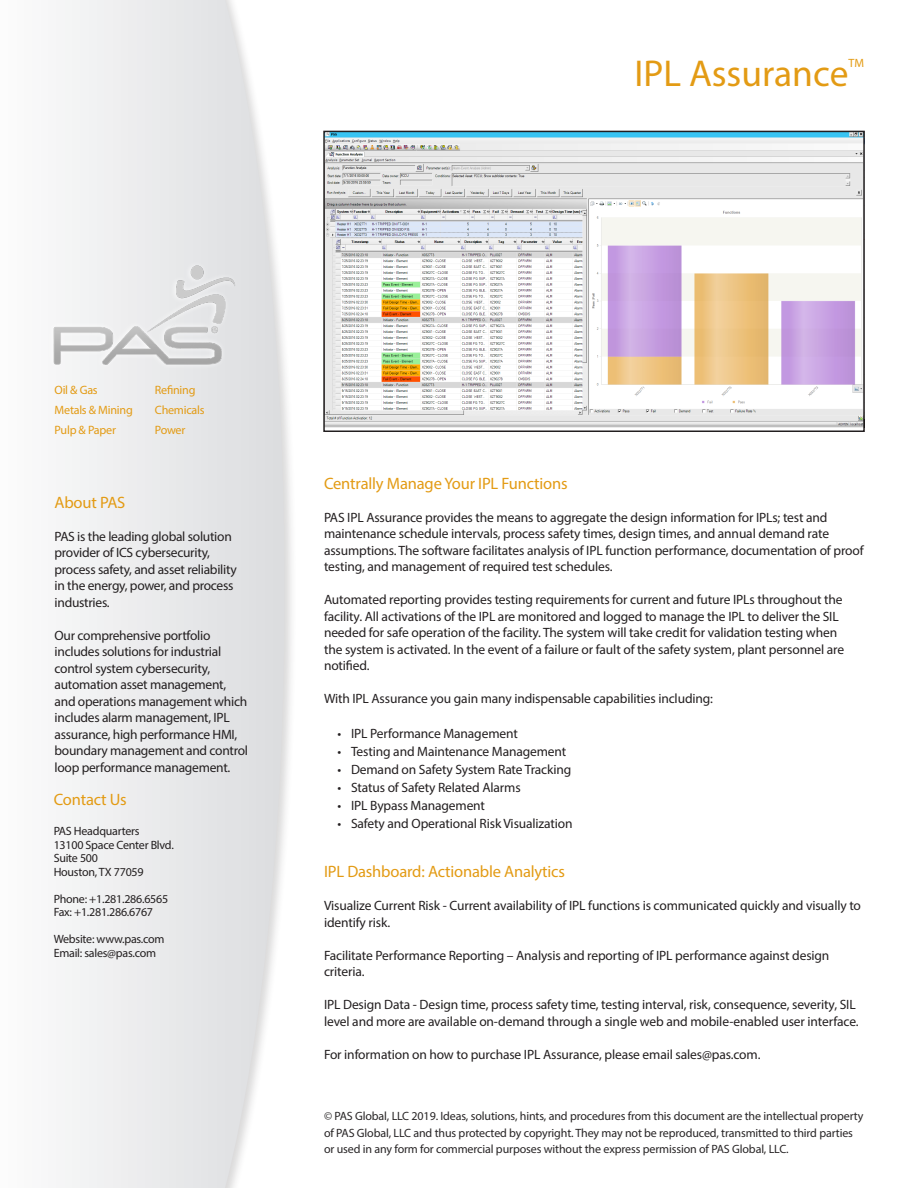
<style>
.page{position:relative;width:918px;height:1188px;background:#fff}
.page>*{position:absolute;margin:0;border:0;box-sizing:border-box;transform-origin:0 0}
.t1{font:37.5px "Myriad Pro";color:#e39b14}
.t2{font:16.5px "Myriad Pro";letter-spacing:-.01em;color:#e39b14}
.t3{font:13.5px/16.5px "Myriad Pro";letter-spacing:-.01em;color:#231f20}
.t4{font:12.15px/20.2px "Myriad Pro";letter-spacing:-.02em;color:#e39b14}
.t5{font:12px/16.5px "Myriad Pro";letter-spacing:-.01em;color:#282526}
.t6{font:12px/13.5px "Myriad Pro";letter-spacing:-.02em;color:#231f20}
.t7{font:12px "Myriad Pro";color:#e39b14}
</style>
<div class="page">
<div style="left:0;top:0;width:298px;height:1188px;background:#231f20;opacity:.17"></div>
<svg style="left:0;top:0;width:285px;height:1188px"></svg>
<div style="left:48px;top:260px;width:191px;height:110px;background:#ececee"></div>
<img style="left:52px;top:266px;width:183px;height:99px">
<img style="left:326px;top:134px;width:536px;height:294px">
<div style="left:323px;top:131px;width:542px;height:301px;border:2px solid #231f20"></div>
<h1 class="t1" style="left:635px;top:51px;width:215px">IPL Assurance</h1>
<p class="t7" style="left:848px;top:55px;width:17px">TM</p>
<p class="t4" style="left:55px;top:379px;width:80px">Oil &amp; Gas<br>Metals &amp; Mining<br>Pulp &amp; Paper</p>
<p class="t4" style="left:155px;top:379px;width:51px">Refining<br>Chemicals<br>Power</p>
<p class="t2" style="left:55px;top:492px;width:72px">About PAS</p>
<p class="t3" style="left:55px;top:528px;width:184px">PAS is the leading global solution provider of ICS cybersecurity, process safety, and asset reliability in the energy, power, and process industries.</p>
<p class="t3" style="left:55px;top:627px;width:195px">Our comprehensive portfolio includes solutions for industrial control system cybersecurity, automation asset management, and operations management which includes alarm management, IPL assurance, high performance HMI, boundary management and control loop performance management.</p>
<p class="t2" style="left:54px;top:789px;width:75px">Contact Us</p>
<p class="t6" style="left:54px;top:824px;width:122px">PAS Headquarters<br>13100 Space Center Blvd.<br>Suite 500<br>Houston, TX 77059</p>
<p class="t6" style="left:54px;top:892px;width:116px">Phone: +1.281.286.6565<br>Fax: +1.281.286.6767</p>
<p class="t6" style="left:54px;top:932px;width:112px">Website: www.pas.com<br>Email: sales@pas.com</p>
<p class="t2" style="left:324px;top:473px;width:245px">Centrally Manage Your IPL Functions</p>
<p class="t3" style="left:324px;top:509px;width:541px">PAS IPL Assurance provides the means to aggregate the design information for IPLs; test and maintenance schedule intervals, process safety times, design times, and annual demand rate assumptions. The software facilitates analysis of IPL function performance, documentation of proof testing, and management of required test schedules.</p>
<p class="t3" style="left:324px;top:591px;width:522px">Automated reporting provides testing requirements for current and future IPLs throughout the facility. All activations of the IPL are monitored and logged to manage the IPL to deliver the SIL needed for safe operation of the facility. The system will take credit for validation testing when the system is activated. In the event of a failure or fault of the safety system, plant personnel are notified.</p>
<p class="t3" style="left:324px;top:690px;width:391px">With IPL Assurance you gain many indispensable capabilities including:</p>
<p class="t3" style="left:338px;top:725px;width:182px">• IPL Performance Management</p>
<p class="t3" style="left:338px;top:743px;width:230px">• Testing and Maintenance Management</p>
<p class="t3" style="left:338px;top:761px;width:236px">• Demand on Safety System Rate Tracking</p>
<p class="t3" style="left:338px;top:779px;width:185px">• Status of Safety Related Alarms</p>
<p class="t3" style="left:338px;top:797px;width:149px">• IPL Bypass Management</p>
<p class="t3" style="left:338px;top:815px;width:237px">• Safety and Operational Risk Visualization</p>
<p class="t2" style="left:324px;top:861px;width:242px">IPL Dashboard: Actionable Analytics</p>
<p class="t3" style="left:324px;top:897px;width:539px">Visualize Current Risk - Current availability of IPL functions is communicated quickly and visually to identify risk.</p>
<p class="t3" style="left:324px;top:947px;width:507px">Facilitate Performance Reporting – Analysis and reporting of IPL performance against design criteria.</p>
<p class="t3" style="left:324px;top:996px;width:536px">IPL Design Data - Design time, process safety time, testing interval, risk, consequence, severity, SIL level and more are available on-demand through a single web and mobile-enabled user interface.</p>
<p class="t3" style="left:324px;top:1046px;width:438px">For information on how to purchase IPL Assurance, please email sales@pas.com.</p>
<p class="t5" style="left:324px;top:1108px;width:541px">© PAS Global, LLC 2019. Ideas, solutions, hints, and procedures from this document are the intellectual property of PAS Global, LLC and thus protected by copyright. They may not be reproduced, transmitted to third parties or used in any form for commercial purposes without the express permission of PAS Global, LLC.</p>
</div>
